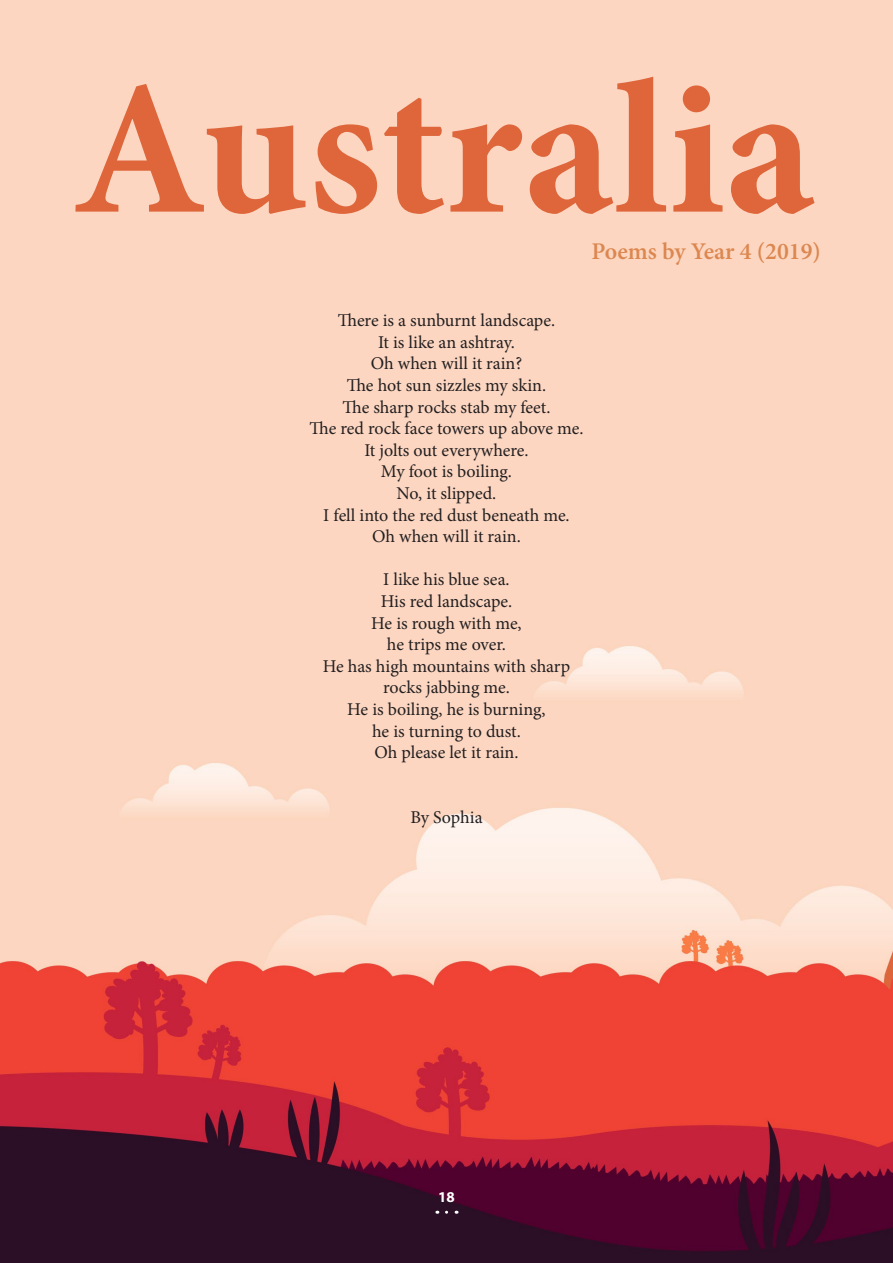
<style>
.page{position:relative;width:893px;height:1263px;background:#fff}
.page>*{position:absolute;margin:0;border:0;box-sizing:border-box;transform-origin:0 0}
.t1{font:700 192px "Minion Pro";color:#de663a}
.t2{font:600 24px "Minion Pro";letter-spacing:-.005em;color:#dc8750}
.t3{font:18px "Minion Pro";letter-spacing:-.005em;color:#231f20}
.t4{font:700 15px "Myriad Pro";color:#fff}
</style>
<div class="page">
<img style="left:0;top:0;width:893px;height:1263px">
<svg style="left:437px;top:1211px;width:20px;height:3px"></svg>
<p class="t1" style="left:72px;top:15px;width:744px">Australia</p>
<p class="t2" style="left:591px;top:234px;width:231px">Poems by Year 4 (2019)</p>
<p class="t3" style="left:338px;top:308px;width:219px">There is a sunburnt landscape.</p>
<p class="t3" style="left:378px;top:330px;width:138px">It is like an ashtray.</p>
<p class="t3" style="left:371px;top:352px;width:153px">Oh when will it rain?</p>
<p class="t3" style="left:347px;top:373px;width:201px">The hot sun sizzles my skin.</p>
<p class="t3" style="left:342px;top:395px;width:209px">The sharp rocks stab my feet.</p>
<p class="t3" style="left:309px;top:416px;width:276px">The red rock face towers up above me.</p>
<p class="t3" style="left:364px;top:438px;width:166px">It jolts out everywhere.</p>
<p class="t3" style="left:381px;top:460px;width:133px">My foot is boiling.</p>
<p class="t3" style="left:397px;top:481px;width:101px">No, it slipped.</p>
<p class="t3" style="left:323px;top:503px;width:248px">I fell into the red dust beneath me.</p>
<p class="t3" style="left:372px;top:524px;width:150px">Oh when will it rain.</p>
<p class="t3" style="left:383px;top:568px;width:128px">I like his blue sea.</p>
<p class="t3" style="left:381px;top:589px;width:133px">His red landscape.</p>
<p class="t3" style="left:371px;top:611px;width:152px">He is rough with me,</p>
<p class="t3" style="left:387px;top:632px;width:121px">he trips me over.</p>
<p class="t3" style="left:323px;top:654px;width:249px">He has high mountains with sharp</p>
<p class="t3" style="left:383px;top:676px;width:128px">rocks jabbing me.</p>
<p class="t3" style="left:347px;top:697px;width:200px">He is boiling, he is burning,</p>
<p class="t3" style="left:372px;top:719px;width:150px">he is turning to dust.</p>
<p class="t3" style="left:374px;top:740px;width:146px">Oh please let it rain.</p>
<p class="t3" style="left:410px;top:805px;width:74px">By Sophia</p>
<p class="t4" style="left:438px;top:1187px;width:18px">18</p>
</div>
